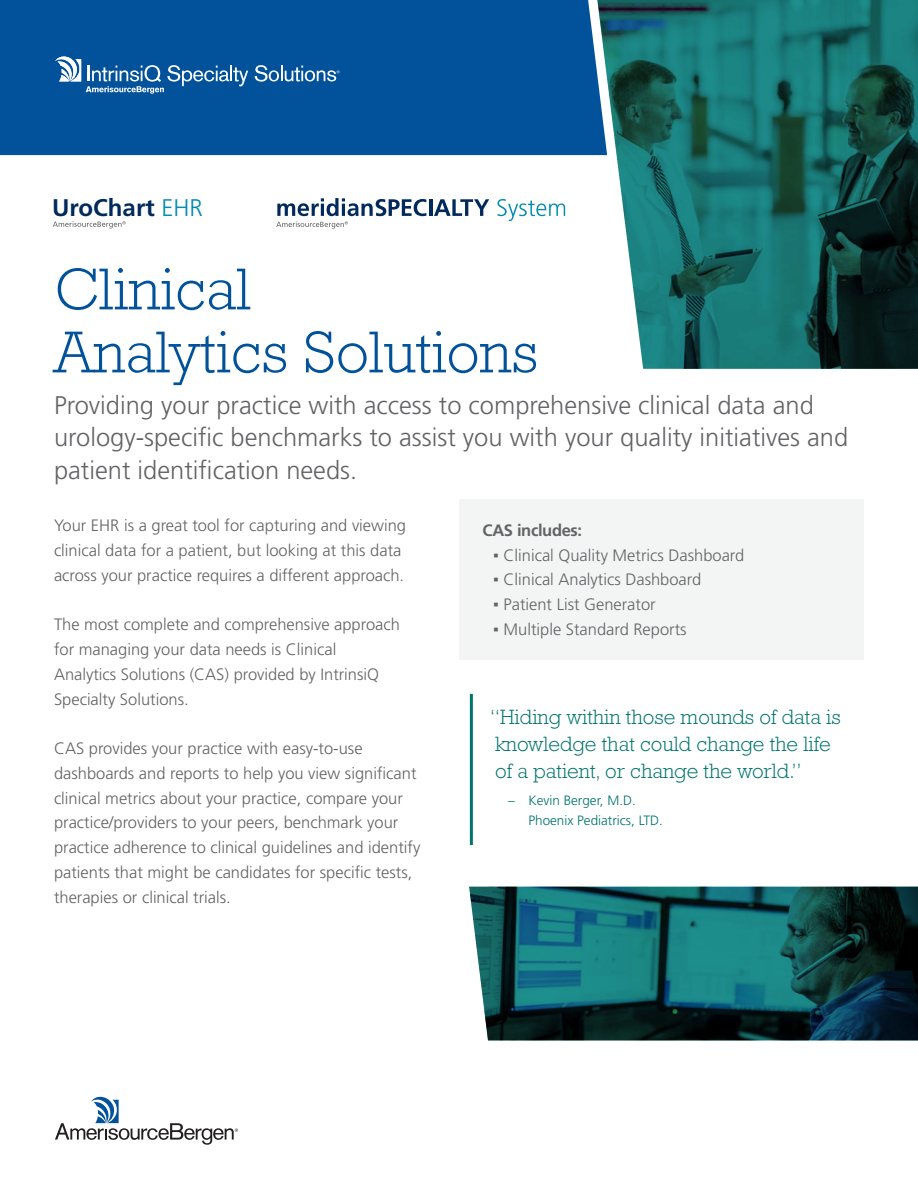
<style>
.page{position:relative;width:918px;height:1188px;background:#fff}
.page>*{position:absolute;margin:0;border:0;box-sizing:border-box;transform-origin:0 0}
.t1{font:300 60px/63px "Rockwell Std";color:#01529a}
.t2{font:300 25.5px/32.4px "Frutiger LT Std";color:#636366}
.t3{font:700 24.15px "Frutiger LT Std";color:#00295c}
.t4{font:300 21px/27px "Rockwell Std";color:#00746d}
.t5{font:300 16.5px/24.8px "Frutiger LT Std";color:#636366}
.t6{font:700 16.5px "Frutiger LT Std";letter-spacing:-.02em;color:#636366}
.t7{font:300 13.5px/20.2px "Frutiger LT Std";color:#00746d}
.s1{font-weight:300;color:#008bb0}
.s2{font-family:"Arial";font-weight:900}
</style>
<div class="page">
<div style="left:459px;top:500px;width:405px;height:160px;background:#f3f4f4"></div>
<svg style="left:596px;top:0;width:322px;height:369px;background:#246b68"></svg>
<div style="left:0;top:0;width:607px;height:155px;background:#01529a"></div>
<svg style="left:55px;top:55px;width:193px;height:39px;background:#3072ac"></svg>
<svg style="left:255px;top:65px;width:85px;height:17px"></svg>
<svg style="left:55px;top:1096px;width:183px;height:49px"></svg>
<svg style="left:469px;top:887px;width:449px;height:153px;background:#145256"></svg>
<hr style="left:470px;top:694px;width:3px;height:151px;background:#00746d">
<svg style="left:276px;top:198px;width:150px;height:31px"></svg>
<hr style="left:429px;top:199px;width:3px;height:17px;background:#00295c">
<svg style="left:434px;top:199px;width:55px;height:17px"></svg>
<svg style="left:497px;top:199px;width:68px;height:22px"></svg>
<svg style="left:53px;top:221px;width:73px;height:8px"></svg>
<p class="t3" style="left:52px;top:193px;width:152px">UroChart <span class="s1">EHR</span></p>
<p class="t1" style="left:54px;top:257px;width:486px">Clinical<br>Analytics Solutions</p>
<p class="t2" style="left:54px;top:389px;width:796px">Providing your practice with access to comprehensive clinical data and urology-specific benchmarks to assist you with your quality initiatives and patient identification needs.</p>
<p class="t5" style="left:54px;top:514px;width:354px">Your EHR is a great tool for capturing and viewing clinical data for a patient, but looking at this data across your practice requires a different approach.</p>
<p class="t5" style="left:54px;top:613px;width:347px">The most complete and comprehensive approach for managing your data needs is Clinical Analytics Solutions (CAS) provided by IntrinsiQ Specialty Solutions.</p>
<p class="t5" style="left:54px;top:736px;width:368px">CAS provides your practice with easy-to-use dashboards and reports to help you view significant clinical metrics about your practice, compare your practice/providers to your peers, benchmark your practice adherence to clinical guidelines and identify patients that might be candidates for specific tests, therapies or clinical trials.</p>
<p class="t6" style="left:483px;top:521px;width:101px">CAS includes:</p>
<p class="t5" style="left:493px;top:543px;width:253px"><span class="s2">▪</span> Clinical Quality Metrics Dashboard</p>
<p class="t5" style="left:493px;top:568px;width:210px"><span class="s2">▪</span> Clinical Analytics Dashboard</p>
<p class="t5" style="left:493px;top:592px;width:164px"><span class="s2">▪</span> Patient List Generator</p>
<p class="t5" style="left:493px;top:617px;width:195px"><span class="s2">▪</span> Multiple Standard Reports</p>
<p class="t4" style="left:490px;top:703px;width:352px">“Hiding within those mounds of data is knowledge that could change the life of a patient, or change the world.”</p>
<p class="t7" style="left:528px;top:790px;width:136px;text-indent:-20px">– Kevin Berger, M.D.<br>Phoenix Pediatrics, LTD.</p>
</div>
